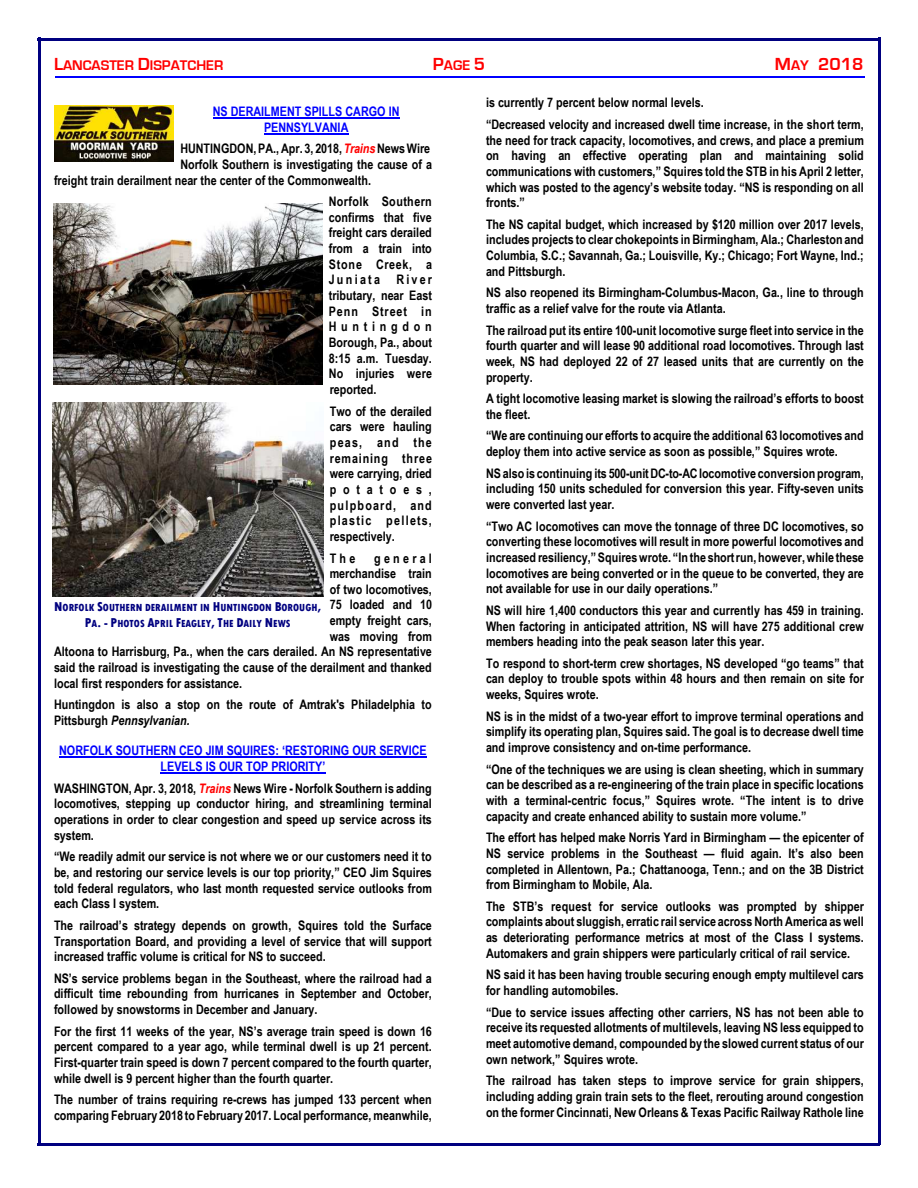
<style>
.page{position:relative;width:918px;height:1188px;background:#fff}
.page>*{position:absolute;margin:0;border:0;box-sizing:border-box;transform-origin:0 0}
.t1{font:700 18px "Eurostile";color:#f00}
.t2{font:700 14.4px "Eurostile";color:#f00}
.t3{font:700 13.2px/15.6px "Arial Narrow";color:#000;text-align:justify}
.t4{font:700 13.2px/15.6px "Arial Narrow";color:#00f;text-align:center}
.t5{font:700 13.2px "Arial Narrow";letter-spacing:.24em;color:#000}
.t6{font:800 10.8px/15.9px "Tw Cen MT Condensed";color:#000080;text-align:center}
.s1{font-size:18px}
.s2{font-size:14.4px}
.s3{font-style:italic;color:#f00}
.s4{font-style:italic}
.s5{font-size:13.5px}
</style>
<div class="page">
<hr style="left:38px;top:38px;width:2px;height:1107px;background:#000080">
<hr style="left:878px;top:38px;width:3px;height:1107px;background:#000080">
<hr style="left:38px;top:38px;width:842px;height:2px;background:#000080">
<hr style="left:38px;top:1143px;width:842px;height:3px;background:#000080">
<hr style="left:55px;top:76px;width:810px;height:2px;background:#00f">
<hr style="left:213px;top:118px;width:187px;height:1px;background:#00f">
<hr style="left:264px;top:133px;width:84px;height:1px;background:#00f">
<hr style="left:59px;top:757px;width:368px;height:1px;background:#00f">
<hr style="left:161px;top:773px;width:165px;height:1px;background:#00f">
<img style="left:54px;top:105px;width:120px;height:57px">
<img style="left:53px;top:204px;width:269px;height:180px">
<img style="left:52px;top:403px;width:271px;height:194px">
<p class="t2" style="left:54px;top:57px;width:171px"><span class="s1">L</span>ANCASTER <span class="s1">D</span>ISPATCHER</p>
<p class="t2" style="left:433px;top:57px;width:54px"><span class="s1">P</span>AGE <span class="s1">5</span></p>
<h1 class="t1" style="left:775px;top:54px;width:90px">M<span class="s2">AY</span> 2018</h1>
<p class="t4" style="left:213px;top:103px;width:188px">NS DERAILMENT SPILLS CARGO IN<br>PENNSYLVANIA</p>
<p class="t3" style="left:180px;top:141px;width:251px">HUNTINGDON, PA., Apr. 3, 2018, <span class="s3">Trains</span>News Wire</p>
<p class="t3" style="left:180px;top:156px;width:253px">Norfolk Southern is investigating the cause of a</p>
<p class="t3" style="left:54px;top:172px;width:319px">freight train derailment near the center of the Commonwealth.</p>
<p class="t3" style="left:329px;top:194px;width:105px">Norfolk Southern confirms that five freight cars derailed from a train into Stone Creek, a Juniata</p>
<p class="t3" style="left:486px;top:92px;width:379px;line-height:21.6px">is currently 7 percent below normal levels.<br>“Decreased velocity and increased dwell time increase, in the short term,</p>
<p class="t3" style="left:486px;top:132px;width:379px">the need for track capacity, locomotives, and crews, and place a premium on having an effective operating plan and maintaining solid communications with customers,” Squires told the STB in his April 2 letter, which was posted to the agency’s website today. “NS is responding on all fronts.”</p>
<p class="t3" style="left:486px;top:216px;width:379px">The NS capital budget, which increased by $120 million over 2017 levels, includes projects to clear chokepoints in Birmingham, Ala.; Charleston and Columbia, S.C.; Savannah, Ga.; Louisville, Ky.; Chicago; Fort Wayne, Ind.; and Pittsburgh.</p>
<p class="t3" style="left:486px;top:285px;width:379px">NS also reopened its Birmingham-Columbus-Macon, Ga., line to through traffic as a relief valve for the route via Atlanta.</p>
<p class="t3" style="left:486px;top:322px;width:379px">The railroad put its entire 100-unit locomotive surge fleet into service in the fourth quarter and will lease 90 additional road locomotives. Through last week, NS had deployed 22 of 27 leased units that are currently on the property.</p>
<p class="t3" style="left:486px;top:391px;width:379px">A tight locomotive leasing market is slowing the railroad’s efforts to boost the fleet.</p>
<p class="t3" style="left:486px;top:428px;width:379px">“We are continuing our efforts to acquire the additional 63 locomotives and deploy them into active service as soon as possible,” Squires wrote.</p>
<p class="t3" style="left:486px;top:465px;width:379px">NS also is continuing its 500-unit DC-to-AC locomotive conversion program, including 150 units scheduled for conversion this year. Fifty-seven units were converted last year.</p>
<p class="t3" style="left:486px;top:518px;width:379px">“Two AC locomotives can move the tonnage of three DC locomotives, so converting these locomotives will result in more powerful locomotives and increased resiliency,” Squires wrote. “In the short run, however, while these locomotives are being converted or in the queue to be converted, they are not available for use in our daily operations.”</p>
<p class="t3" style="left:486px;top:602px;width:379px">NS will hire 1,400 conductors this year and currently has 459 in training.<br>When factoring in anticipated attrition, NS will have 275 additional crew members heading into the peak season later this year.</p>
<p class="t3" style="left:486px;top:655px;width:379px">To respond to short-term crew shortages, NS developed “go teams” that can deploy to trouble spots within 48 hours and then remain on site for weeks, Squires wrote.</p>
<p class="t3" style="left:486px;top:708px;width:379px">NS is in the midst of a two-year effort to improve terminal operations and simplify its operating plan, Squires said. The goal is to decrease dwell time and improve consistency and on-time performance.</p>
<p class="t3" style="left:486px;top:761px;width:379px">“One of the techniques we are using is clean sheeting, which in summary can be described as a re-engineering of the train place in specific locations with a terminal-centric focus,” Squires wrote. “The intent is to drive capacity and create enhanced ability to sustain more volume.”</p>
<p class="t3" style="left:486px;top:830px;width:379px">The effort has helped make Norris Yard in Birmingham — the epicenter of NS service problems in the Southeast — fluid again. It’s also been completed in Allentown, Pa.; Chattanooga, Tenn.; and on the 3B District from Birmingham to Mobile, Ala.</p>
<p class="t3" style="left:486px;top:898px;width:379px">The STB’s request for service outlooks was prompted by shipper complaints about sluggish, erratic rail service across North America as well as deteriorating performance metrics at most of the Class I systems.<br>Automakers and grain shippers were particularly critical of rail service.</p>
<p class="t3" style="left:486px;top:967px;width:379px">NS said it has been having trouble securing enough empty multilevel cars for handling automobiles.</p>
<p class="t3" style="left:486px;top:1004px;width:379px">“Due to service issues affecting other carriers, NS has not been able to receive its requested allotments of multilevels, leaving NS less equipped to meet automotive demand, compounded by the slowed current status of our own network,” Squires wrote.</p>
<p class="t3" style="left:486px;top:1073px;width:379px">The railroad has taken steps to improve service for grain shippers, including adding grain train sets to the fleet, rerouting around congestion on the former Cincinnati, New Orleans &amp; Texas Pacific Railway Rathole line</p>
<p class="t3" style="left:329px;top:272px;width:105px;text-indent:68px">River tributary, near East Penn Street in Huntingdon Borough, Pa., about 8:15 a.m. Tuesday.<br>No injuries were reported.</p>
<p class="t3" style="left:330px;top:403px;width:104px">Two of the derailed cars were hauling peas, and the remaining three were carrying, dried potatoes, pulpboard, and plastic pellets, respectively.</p>
<p class="t3" style="left:330px;top:550px;width:27px">The</p>
<p class="t5" style="left:374px;top:550px;width:59px">general</p>
<p class="t3" style="left:330px;top:566px;width:104px">merchandise train</p>
<p class="t3" style="left:330px;top:581px;width:104px">of two locomotives,</p>
<p class="t3" style="left:330px;top:597px;width:104px">75 loaded and 10</p>
<p class="t3" style="left:330px;top:613px;width:104px">empty freight cars,</p>
<p class="t3" style="left:330px;top:628px;width:104px">was moving from</p>
<p class="t3" style="left:54px;top:644px;width:379px">Altoona to Harrisburg, Pa., when the cars derailed. An NS representative</p>
<p class="t3" style="left:54px;top:660px;width:379px">said the railroad is investigating the cause of the derailment and thanked</p>
<p class="t3" style="left:54px;top:675px;width:190px">local first responders for assistance.</p>
<p class="t3" style="left:54px;top:697px;width:379px">Huntingdon is also a stop on the route of Amtrak's Philadelphia to<br>Pittsburgh <span class="s4">Pennsylvanian.</span></p>
<p class="t4" style="left:59px;top:743px;width:369px">NORFOLK SOUTHERN CEO JIM SQUIRES: ‘RESTORING OUR SERVICE<br>LEVELS IS OUR TOP PRIORITY’</p>
<p class="t3" style="left:54px;top:780px;width:379px">WASHINGTON, Apr. 3, 2018, <span class="s3">Trains</span> News Wire - Norfolk Southern is adding locomotives, stepping up conductor hiring, and streamlining terminal operations in order to clear congestion and speed up service across its system.</p>
<p class="t3" style="left:54px;top:849px;width:379px">“We readily admit our service is not where we or our customers need it to be, and restoring our service levels is our top priority,” CEO Jim Squires told federal regulators, who last month requested service outlooks from each Class I system.</p>
<p class="t3" style="left:54px;top:917px;width:379px">The railroad’s strategy depends on growth, Squires told the Surface Transportation Board, and providing a level of service that will support increased traffic volume is critical for NS to succeed.</p>
<p class="t3" style="left:54px;top:970px;width:379px">NS’s service problems began in the Southeast, where the railroad had a difficult time rebounding from hurricanes in September and October, followed by snowstorms in December and January.</p>
<p class="t3" style="left:54px;top:1023px;width:379px">For the first 11 weeks of the year, NS’s average train speed is down 16 percent compared to a year ago, while terminal dwell is up 21 percent.<br>First-quarter train speed is down 7 percent compared to the fourth quarter, while dwell is 9 percent higher than the fourth quarter.</p>
<p class="t3" style="left:54px;top:1092px;width:379px">The number of trains requiring re-crews has jumped 133 percent when comparing February 2018 to February 2017. Local performance, meanwhile,</p>
<p class="t6" style="left:54px;top:599px;width:268px"><span class="s5">N</span>ORFOLK <span class="s5">S</span>OUTHERN DERAILMENT IN <span class="s5">H</span>UNTINGDON <span class="s5">B</span>OROUGH<span class="s5">,<br>P</span>A<span class="s5">. - P</span>HOTOS <span class="s5">A</span>PRIL <span class="s5">F</span>EAGLEY<span class="s5">, T</span>HE <span class="s5">D</span>AILY <span class="s5">N</span>EWS</p>
</div>
